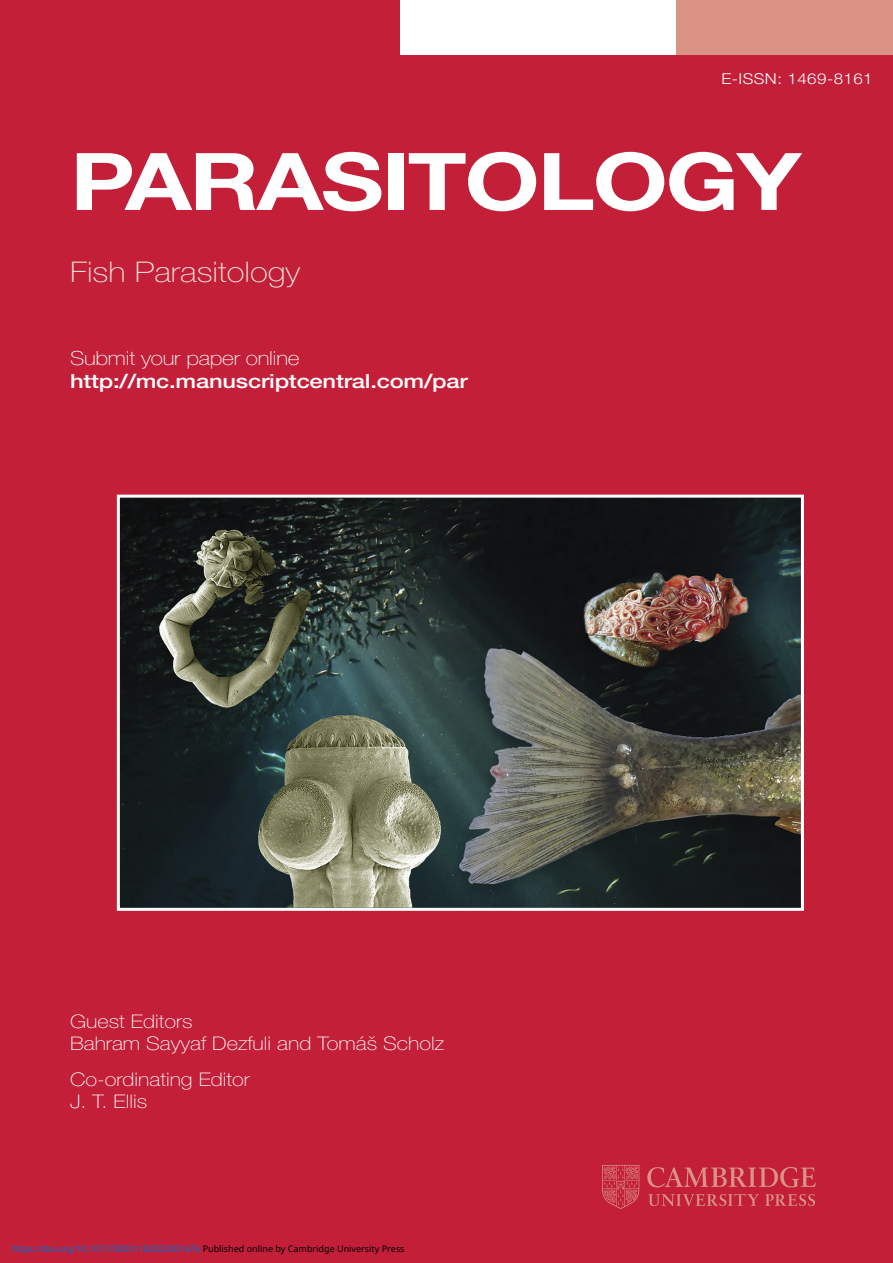
<style>
.page{position:relative;width:893px;height:1263px;background:#c31f39}
.page>*{position:absolute;margin:0;border:0;box-sizing:border-box;transform-origin:0 0}
.t1{font:700 79.5px "Helvetica Neue";letter-spacing:-.025em;color:#fff;scale:1.22 1}
.t2{font:100 28.5px "Helvetica Neue";color:#f5e3db;scale:1.16 1}
.t3{font:500 19.5px "Helvetica Neue";letter-spacing:-.01em;color:#fff;scale:1.22 1}
.t4{font:100 19.5px "Helvetica Neue";letter-spacing:-.01em;color:#fff;scale:1.16 1}
.t5{font:100 18.75px/22.5px "Helvetica Neue";color:#fff;scale:1.16 1}
.t6{font:300 15px "Helvetica Neue";letter-spacing:.025em;color:#fff;scale:1.13 1}
.t7{font:9px "Noto Sans";color:#0172cf}
.s1{color:#000}
</style>
<div class="page">
<div style="left:401px;top:0;width:277px;height:54px;background:#fff"></div>
<div style="left:677px;top:0;width:216px;height:54px;background:#d99283"></div>
<img style="left:116px;top:494px;width:688px;height:417px">
<img style="left:603px;top:1165px;width:212px;height:43px">
<h3 class="t6" style="left:721px;top:73px;width:135px">E-ISSN: 1469-8161</h3>
<h1 class="t1" style="left:70px;top:153px;width:601px">PARASITOLOGY</h1>
<h2 class="t2" style="left:70px;top:262px;width:200px">Fish Parasitology</h2>
<h3 class="t4" style="left:70px;top:351px;width:199px">Submit your paper online</h3>
<h3 class="t3" style="left:70px;top:374px;width:328px">http://mc.manuscriptcentral.com/par</h3>
<h3 class="t5" style="left:70px;top:1011px;width:324px">Guest Editors<br>Bahram Sayyaf Dezfuli and Tomáš Scholz</h3>
<h3 class="t5" style="left:70px;top:1069px;width:157px">Co-ordinating Editor<br>J. T. Ellis</h3>
<p class="t7" style="left:12px;top:1243px;width:394px">https://doi.org/10.1017/S0031182022001676 <span class="s1">Published online by Cambridge University Press</span></p>
</div>
